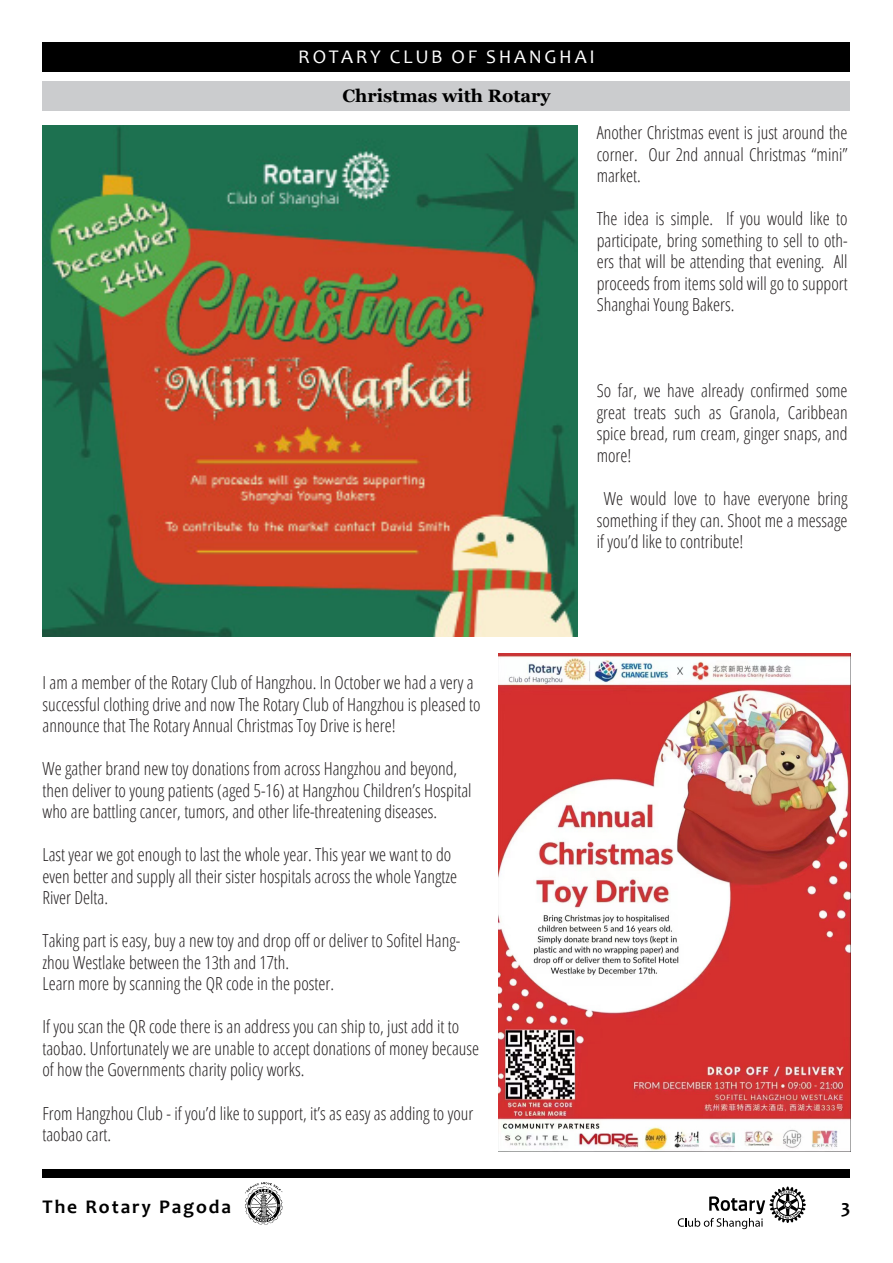
<style>
.page{position:relative;width:893px;height:1263px;background:#fff}
.page>*{position:absolute;margin:0;border:0;box-sizing:border-box;transform-origin:0 0}
.t1{font:19.5px "Candara";letter-spacing:.14em;color:#fff}
.t2{font:700 19.5px "Candara";letter-spacing:.1em;color:#000}
.t3{font:300 18px/21.5px "Open Sans Condensed";color:#231f20}
.Georgia_black_12{font:700 18px "Georgia";color:#000}
</style>
<div class="page">
<div style="left:43px;top:43px;width:807px;height:29px;background:#000"></div>
<div style="left:43px;top:1169px;width:807px;height:9px;background:#000"></div>
<svg style="left:245px;top:1182px;width:38px;height:43px"></svg>
<svg style="left:678px;top:1186px;width:128px;height:43px"></svg>
<div style="left:43px;top:81px;width:807px;height:30px;background:#cbccce"></div>
<img style="left:43px;top:125px;width:535px;height:512px">
<img style="left:499px;top:654px;width:351px;height:497px">
<p class="t1" style="left:298px;top:44px;width:298px">ROTARY CLUB OF SHANGHAI</p>
<p class="Georgia_black_12" style="left:342px;top:83px;width:210px">Christmas with Rotary</p>
<p class="t3" style="left:597px;top:121px;width:252px;text-align:justify">Another Christmas event is just around the corner. Our 2nd annual Christmas “mini” market.</p>
<p class="t3" style="left:597px;top:207px;width:252px;text-align:justify">The idea is simple. If you would like to participate, bring something to sell to oth&shy;ers that will be attending that evening. All proceeds from items sold will go to support Shanghai Young Bakers.</p>
<p class="t3" style="left:597px;top:380px;width:252px;text-align:justify">So far, we have already confirmed some great treats such as Granola, Caribbean spice bread, rum cream, ginger snaps, and more!</p>
<p class="t3" style="left:597px;top:487px;width:252px;text-align:justify;text-indent:7px">We would love to have everyone bring something if they can. Shoot me a message if you’d like to contribute!</p>
<p class="t3" style="left:43px;top:671px;width:440px">I am a member of the Rotary Club of Hangzhou. In October we had a very a successful clothing drive and now The Rotary Club of Hangzhou is pleased to announce that The Rotary Annual Christmas Toy Drive is here!</p>
<p class="t3" style="left:43px;top:757px;width:431px">We gather brand new toy donations from across Hangzhou and beyond, then deliver to young patients (aged 5-16) at Hangzhou Children’s Hospital who are battling cancer, tumors, and other life-threatening diseases.</p>
<p class="t3" style="left:43px;top:843px;width:416px">Last year we got enough to last the whole year. This year we want to do even better and supply all their sister hospitals across the whole Yangtze<br>River Delta.</p>
<p class="t3" style="left:43px;top:929px;width:419px">Taking part is easy, buy a new toy and drop off or deliver to Sofitel Hang&shy;zhou Westlake between the 13th and 17th.</p>
<p class="t3" style="left:43px;top:972px;width:293px">Learn more by scanning the QR code in the poster.</p>
<p class="t3" style="left:43px;top:1015px;width:438px">If you scan the QR code there is an address you can ship to, just add it to taobao. Unfortunately we are unable to accept donations of money because of how the Governments charity policy works.</p>
<p class="t3" style="left:43px;top:1102px;width:432px">From Hangzhou Club - if you’d like to support, it’s as easy as adding to your taobao cart.</p>
<p class="t2" style="left:43px;top:1194px;width:190px">The Rotary Pagoda</p>
<p class="t2" style="left:841px;top:1194px;width:11px">3</p>
</div>
